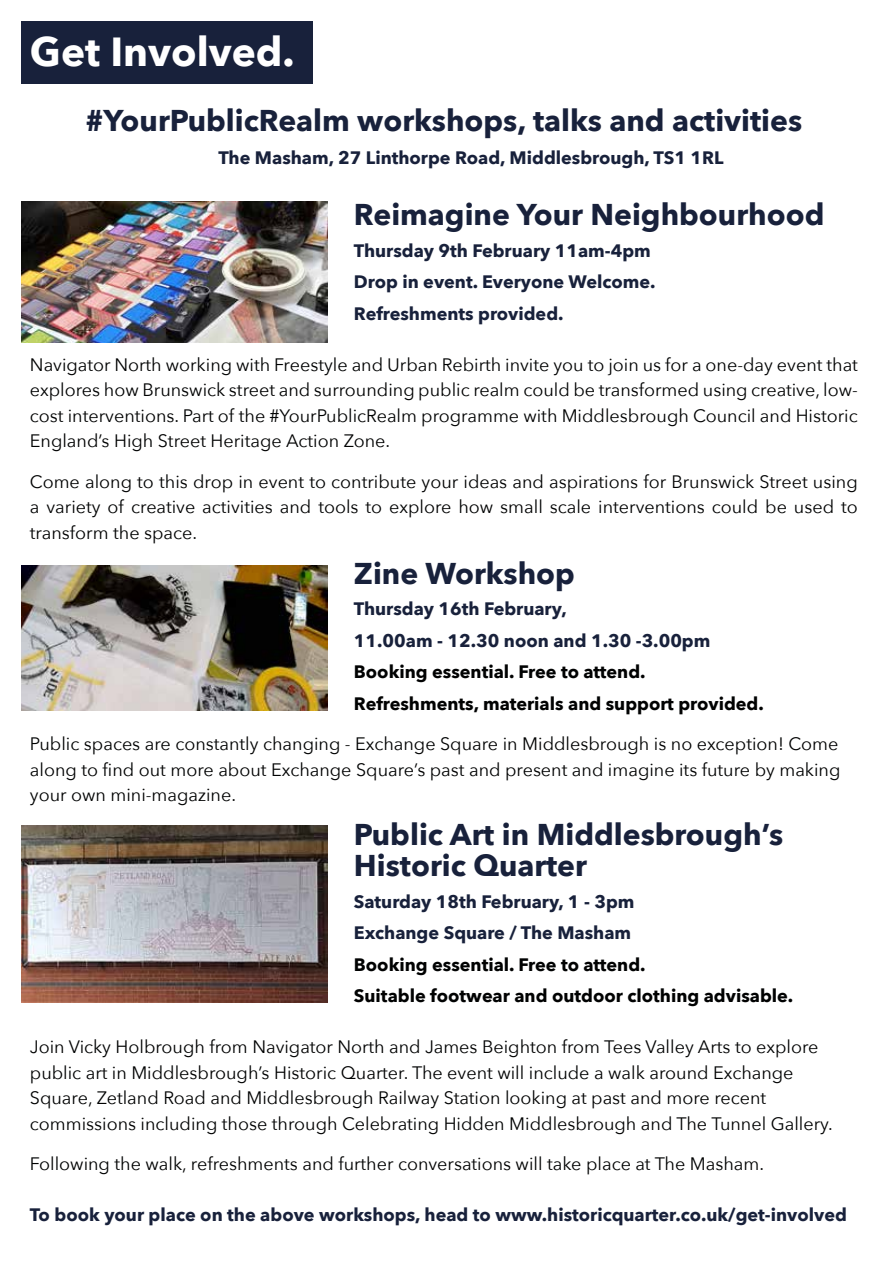
<style>
.page{position:relative;width:893px;height:1263px;background:#fff}
.page>*{position:absolute;margin:0;border:0;box-sizing:border-box;transform-origin:0 0}
.t1{font:700 40.5px "Avenir Next";color:#fff}
.t2{font:700 30px/31.5px "Avenir Next";color:#18213b}
.t3{font:18px/25.5px "Avenir Next";color:#010202;text-align:justify}
.t4{font:700 18px/31.5px "Avenir Next";color:#18213b}
.t5{font:700 18px/31.5px "Avenir Next";color:#010202}
</style>
<div class="page">
<div style="left:21px;top:21px;width:292px;height:63px;background:#18213b"></div>
<img style="left:21px;top:566px;width:306px;height:144px">
<img style="left:21px;top:826px;width:306px;height:176px">
<img style="left:21px;top:202px;width:306px;height:140px">
<h1 class="t1" style="left:30px;top:17px;width:266px">Get Involved.</h1>
<h2 class="t2" style="left:86px;top:104px;width:718px">#YourPublicRealm workshops, talks and activities</h2>
<p class="t4" style="left:218px;top:141px;width:507px">The Masham, 27 Linthorpe Road, Middlesbrough, TS1 1RL</p>
<h2 class="t2" style="left:354px;top:198px;width:472px">Reimagine Your Neighbourhood</h2>
<p class="t4" style="left:354px;top:234px;width:303px">Thursday 9th February 11am-4pm<br>Drop in event. Everyone Welcome.<br>Refreshments provided.</p>
<p class="t3" style="left:30px;top:351px;width:829px">Navigator North working with Freestyle and Urban Rebirth invite you to join us for a one-day event that explores how Brunswick street and surrounding public realm could be transformed using creative, low&shy;cost interventions. Part of the #YourPublicRealm programme with Middlesbrough Council and Historic England’s High Street Heritage Action Zone.</p>
<p class="t3" style="left:30px;top:468px;width:829px">Come along to this drop in event to contribute your ideas and aspirations for Brunswick Street using a variety of creative activities and tools to explore how small scale interventions could be used to transform the space.</p>
<h2 class="t2" style="left:354px;top:557px;width:222px">Zine Workshop</h2>
<p class="t4" style="left:354px;top:593px;width:358px">Thursday 16th February,<br>11.00am - 12.30 noon and 1.30 -3.00pm</p>
<p class="t5" style="left:354px;top:656px;width:411px">Booking essential. Free to attend.<br>Refreshments, materials and support provided.</p>
<p class="t3" style="left:30px;top:730px;width:812px">Public spaces are constantly changing - Exchange Square in Middlesbrough is no exception! Come along to find out more about Exchange Square’s past and present and imagine its future by making your own mini-magazine.</p>
<h2 class="t2" style="left:354px;top:818px;width:431px">Public Art in Middlesbrough’s<br>Historic Quarter</h2>
<p class="t4" style="left:354px;top:885px;width:282px">Saturday 18th February, 1 - 3pm<br>Exchange Square / The Masham</p>
<p class="t5" style="left:354px;top:948px;width:441px">Booking essential. Free to attend.<br>Suitable footwear and outdoor clothing advisable.</p>
<p class="t3" style="left:30px;top:1033px;width:805px;text-align:left">Join Vicky Holbrough from Navigator North and James Beighton from Tees Valley Arts to explore public art in Middlesbrough’s Historic Quarter. The event will include a walk around Exchange Square, Zetland Road and Middlesbrough Railway Station looking at past and more recent commissions including those through Celebrating Hidden Middlesbrough and The Tunnel Gallery.</p>
<p class="t3" style="left:30px;top:1150px;width:736px">Following the walk, refreshments and further conversations will take place at The Masham.</p>
<p class="t4" style="left:30px;top:1199px;width:818px">To book your place on the above workshops, head to www.historicquarter.co.uk/get-involved</p>
</div>
